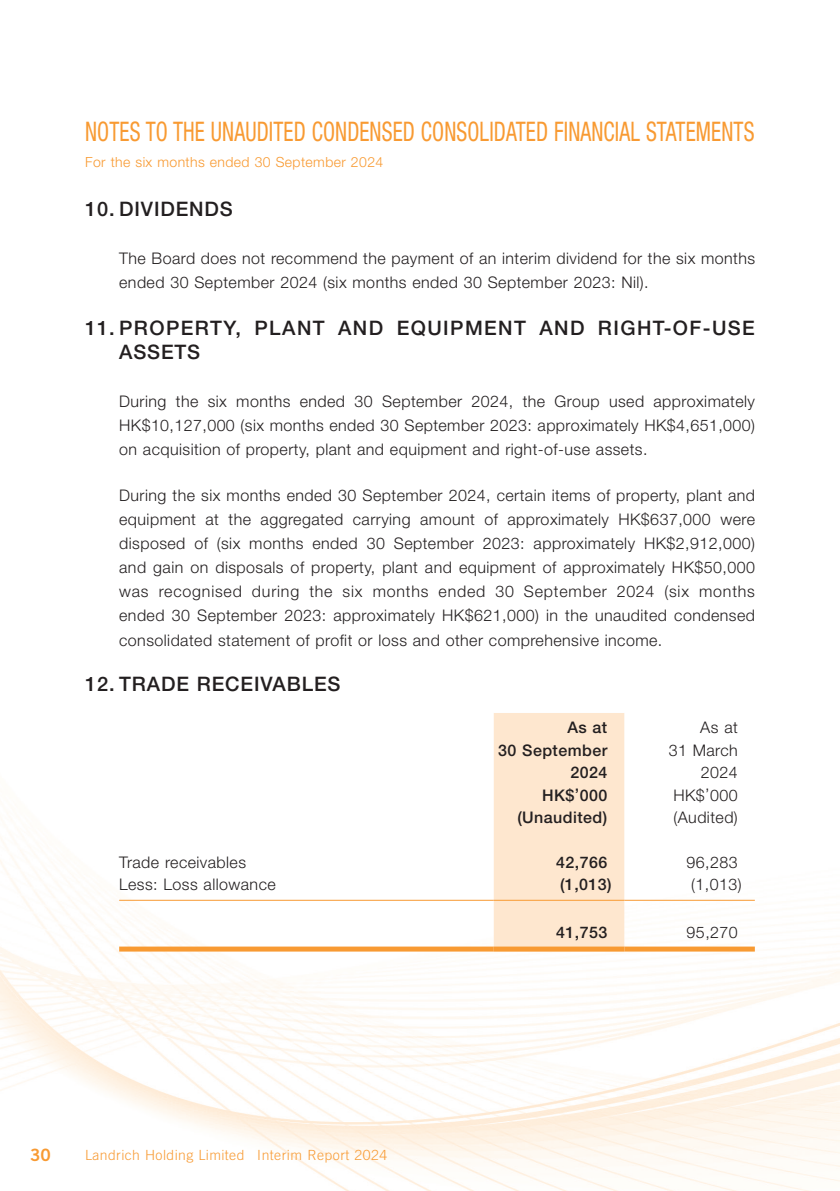
<style>
.page{position:relative;width:840px;height:1191px;background:#fff}
.page>*{position:absolute;margin:0;border:0;box-sizing:border-box;transform-origin:0 0}
.t1{font:condensed 27px "Helvetica Neue LT Std";letter-spacing:.005em;color:#f89a32;scale:.8 1}
.t2{font:500 20px/24px "Helvetica Neue LT Std";letter-spacing:.07em;color:#231f20}
.t3{font:500 20px "Helvetica Neue LT Std";letter-spacing:.05em;color:#231f20}
.t4{font:17px "Trade Gothic LT Std Bd 2";color:#f89a32}
.t5{font:300 16px/24px "Helvetica Neue LT Std";letter-spacing:.03em;color:#231f20;text-align:justify}
.t6{font:500 16px "Helvetica Neue LT Std";letter-spacing:.03em;color:#231f20}
.t7{font:300 14px "Trade Gothic LT Std";letter-spacing:.03em;color:#f89a32}
.t8{font:300 14px "Helvetica Neue LT Std";letter-spacing:.03em;color:#f89a32}
</style>
<div class="page">
<img style="left:0;top:713px;width:839px;height:478px">
<div style="left:493px;top:713px;width:131px;height:233px;background:#fee7cf"></div>
<hr style="left:119px;top:899px;width:374px;height:1px;background:#f89a32">
<hr style="left:493px;top:899px;width:131px;height:1px;background:#f89a32">
<hr style="left:624px;top:899px;width:130px;height:1px;background:#f89a32">
<div style="left:119px;top:946px;width:374px;height:5px;background:#f89a32"></div>
<div style="left:493px;top:946px;width:131px;height:5px;background:#f89a32"></div>
<div style="left:624px;top:946px;width:130px;height:5px;background:#f89a32"></div>
<h1 class="t1" style="left:85px;top:115px;width:837px">NOTES TO THE UNAUDITED CONDENSED CONSOLIDATED FINANCIAL STATEMENTS</h1>
<p class="t8" style="left:85px;top:154px;width:299px">For the six months ended 30 September 2024</p>
<p class="t3" style="left:85px;top:197px;width:149px">10. DIVIDENDS</p>
<p class="t5" style="left:119px;top:246px;width:637px">The Board does not recommend the payment of an interim dividend for the six months ended 30 September 2024 (six months ended 30 September 2023: Nil).</p>
<p class="t2" style="left:119px;top:315px;width:637px;text-indent:-34px">11. PROPERTY, PLANT AND EQUIPMENT AND RIGHT-OF-USE<br>ASSETS</p>
<p class="t5" style="left:119px;top:389px;width:637px">During the six months ended 30 September 2024, the Group used approximately HK$10,127,000 (six months ended 30 September 2023: approximately HK$4,651,000) on acquisition of property, plant and equipment and right-of-use assets.</p>
<p class="t5" style="left:119px;top:483px;width:637px">During the six months ended 30 September 2024, certain items of property, plant and equipment at the aggregated carrying amount of approximately HK$637,000 were disposed of (six months ended 30 September 2023: approximately HK$2,912,000) and gain on disposals of property, plant and equipment of approximately HK$50,000 was recognised during the six months ended 30 September 2024 (six months ended 30 September 2023: approximately HK$621,000) in the unaudited condensed consolidated statement of profit or loss and other comprehensive income.</p>
<p class="t3" style="left:85px;top:672px;width:257px">12. TRADE RECEIVABLES</p>
<p class="t6" style="left:567px;top:718px;width:41px">As at</p>
<p class="t5" style="left:700px;top:715px;width:39px">As at</p>
<p class="t6" style="left:498px;top:740px;width:111px">30 September</p>
<p class="t5" style="left:668px;top:737px;width:71px">31 March</p>
<p class="t6" style="left:570px;top:763px;width:38px">2024</p>
<p class="t5" style="left:700px;top:760px;width:38px">2024</p>
<p class="t6" style="left:541px;top:785px;width:67px">HK$’000</p>
<p class="t5" style="left:673px;top:782px;width:66px">HK$’000</p>
<p class="t6" style="left:517px;top:807px;width:91px">(Unaudited)</p>
<p class="t5" style="left:673px;top:805px;width:66px">(Audited)</p>
<p class="t5" style="left:119px;top:849px;width:128px">Trade receivables</p>
<p class="t6" style="left:555px;top:852px;width:53px">42,766</p>
<p class="t5" style="left:686px;top:849px;width:53px">96,283</p>
<p class="t5" style="left:119px;top:872px;width:158px">Less: Loss allowance</p>
<p class="t6" style="left:559px;top:875px;width:53px">(1,013)</p>
<p class="t5" style="left:690px;top:872px;width:52px">(1,013)</p>
<p class="t6" style="left:555px;top:923px;width:53px">41,753</p>
<p class="t5" style="left:686px;top:920px;width:53px">95,270</p>
<p class="t4" style="left:30px;top:1144px;width:22px">30</p>
<p class="t7" style="left:85px;top:1146px;width:303px">Landrich Holding Limited Interim Report 2024</p>
</div>
